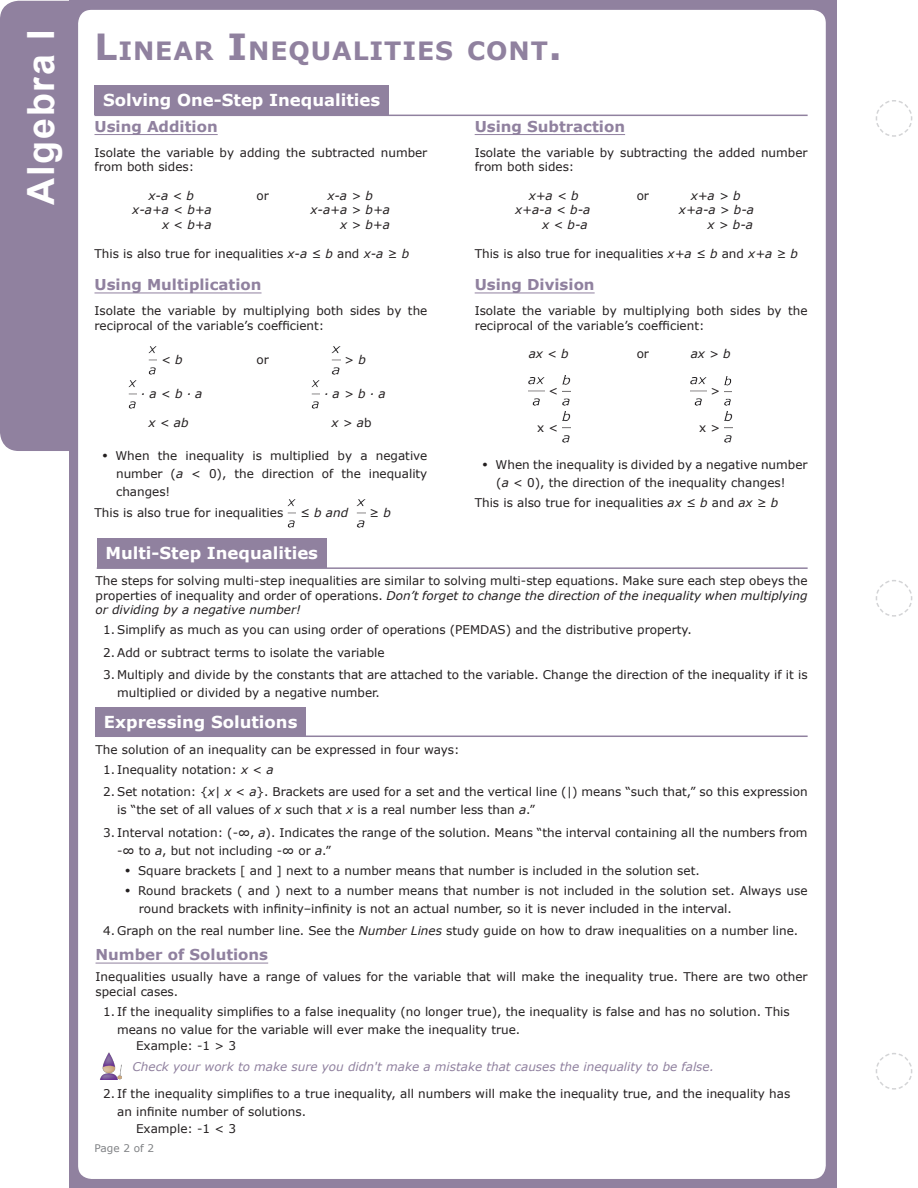
<style>
.page{position:relative;width:918px;height:1188px;background:#fff}
.page>*{position:absolute;margin:0;border:0;box-sizing:border-box;transform-origin:0 0}
.t1{font:700 37.5px "Arial";letter-spacing:.05em;color:#fff}
.t2{font:700 25.2px "Verdana";letter-spacing:.035em;color:#90819f}
.t3{font:700 16.5px "Verdana";color:#fff}
.Subheadings{font:700 15px "Verdana";color:#90819f}
.Numbered{font:12px/18px "Verdana";color:#231f20}
.Content{font:12px/14.4px "Verdana";color:#231f20}
.Bullet2{font:12px/18px "Verdana";color:#231f20}
.Content-2{font:italic 12px "Verdana";color:#231f20}
.Bullet-save_space{font:12px/18px "Verdana";color:#231f20;text-align:justify}
.Bullet{font:12px/18px "Verdana";color:#231f20}
.Wizard{font:italic 12px "Verdana";color:#90819f}
.t4{font:10.5px "Verdana";color:#808285}
.s1{font-size:36px}
.s2{font-style:italic}
.s3{font-style:normal}
.s4{font-family:"Georgia";font-size:15px}
</style>
<div class="page">
<div style="left:1px;top:2px;width:101px;height:448px;background:#90819f;border-radius:18px"></div>
<div style="left:0;top:1px;width:102px;height:450px;border:2px solid #90819f;border-radius:18px"></div>
<div style="left:74px;top:5px;width:756px;height:1178px;background:#fff;border-radius:18px"></div>
<div style="left:69px;top:1px;width:766px;height:1187px;border:9px solid #90819f;border-radius:18px"></div>
<svg style="left:875px;top:100px;width:38px;height:37px"></svg>
<svg style="left:875px;top:580px;width:38px;height:37px"></svg>
<svg style="left:875px;top:1053px;width:38px;height:37px"></svg>
<hr style="left:94px;top:134px;width:124px;height:1px;background:#90819f">
<hr style="left:94px;top:293px;width:168px;height:1px;background:#90819f">
<img style="left:148px;top:346px;width:9px;height:28px">
<img style="left:332px;top:346px;width:8px;height:28px">
<img style="left:128px;top:381px;width:9px;height:28px">
<img style="left:311px;top:381px;width:9px;height:28px">
<img style="left:287px;top:500px;width:9px;height:28px">
<img style="left:357px;top:500px;width:8px;height:28px">
<hr style="left:475px;top:134px;width:150px;height:1px;background:#90819f">
<hr style="left:475px;top:293px;width:120px;height:1px;background:#90819f">
<img style="left:529px;top:378px;width:15px;height:28px">
<img style="left:562px;top:375px;width:8px;height:31px">
<img style="left:691px;top:378px;width:15px;height:28px">
<img style="left:724px;top:377px;width:8px;height:29px">
<img style="left:562px;top:412px;width:8px;height:30px">
<img style="left:724px;top:412px;width:8px;height:30px">
<div style="left:97px;top:538px;width:230px;height:30px;background:#90819f"></div>
<div style="left:94px;top:85px;width:295px;height:30px;background:#90819f"></div>
<hr style="left:95px;top:736px;width:713px;height:1px;background:#90819f">
<div style="left:95px;top:707px;width:211px;height:30px;background:#90819f"></div>
<hr style="left:97px;top:567px;width:711px;height:2px;background:#90819f">
<hr style="left:94px;top:115px;width:714px;height:1px;background:#90819f">
<img style="left:100px;top:1053px;width:22px;height:26px">
<hr style="left:96px;top:963px;width:172px;height:1px;background:#90819f">
<p class="t1" style="left:16px;top:205px;width:177px;rotate:-90deg">Algebra I</p>
<p class="t2" style="left:94px;top:33px;width:469px"><span class="s1">L</span>INEAR <span class="s1">I</span> NEQUALITIES CONT<span class="s1">.</span></p>
<p class="t3" style="left:103px;top:89px;width:279px">Solving One-Step Inequalities</p>
<p class="Subheadings" style="left:94px;top:115px;width:125px">Using Addition</p>
<p class="Content" style="left:94px;top:145px;width:334px">Isolate the variable by adding the subtracted number from both sides:</p>
<p class="Content-2" style="left:148px;top:187px;width:47px">x-a &lt; b</p>
<p class="Content" style="left:257px;top:188px;width:14px">or</p>
<p class="Content-2" style="left:327px;top:187px;width:47px">x-a &gt; b</p>
<p class="Content-2" style="left:132px;top:202px;width:81px">x-a+a &lt; b+a</p>
<p class="Content-2" style="left:310px;top:202px;width:81px">x-a+a &gt; b+a</p>
<p class="Content-2" style="left:162px;top:216px;width:51px">x &lt; b+a</p>
<p class="Content-2" style="left:340px;top:216px;width:51px">x &gt; b+a</p>
<p class="Content" style="left:94px;top:246px;width:316px">This is also true for inequalities <span class="s2">x-a ≤ b</span> and <span class="s2">x-a ≥ b</span></p>
<p class="Subheadings" style="left:94px;top:274px;width:169px">Using Multiplication</p>
<p class="Content" style="left:94px;top:303px;width:334px">Isolate the variable by multiplying both sides by the reciprocal of the variable’s coefficient:</p>
<p class="Content-2" style="left:161px;top:351px;width:23px">&lt; b</p>
<p class="Content" style="left:256px;top:352px;width:14px">or</p>
<p class="Content-2" style="left:344px;top:351px;width:23px">&gt; b</p>
<p class="Content-2" style="left:141px;top:385px;width:63px">· a &lt; b · a</p>
<p class="Content-2" style="left:324px;top:385px;width:63px">· a &gt; b · a</p>
<p class="Content-2" style="left:148px;top:414px;width:42px">x &lt; ab</p>
<p class="Content-2" style="left:332px;top:414px;width:42px">x &gt; a<span class="s3">b</span></p>
<p class="Bullet-save_space" style="left:116px;top:447px;width:313px;text-indent:-14px"><span class="s4">•</span> When the inequality is multiplied by a negative number (<span class="s2">a</span> &lt; 0), the direction of the inequality changes!</p>
<p class="Content" style="left:94px;top:506px;width:190px">This is also true for inequalities</p>
<p class="Content-2" style="left:300px;top:505px;width:50px">≤ b and</p>
<p class="Content-2" style="left:369px;top:505px;width:23px">≥ b</p>
<p class="t3" style="left:105px;top:542px;width:214px">Multi-Step Inequalities</p>
<p class="Subheadings" style="left:475px;top:115px;width:152px">Using Subtraction</p>
<p class="Content" style="left:475px;top:145px;width:334px">Isolate the variable by subtracting the added number from both sides:</p>
<p class="Content-2" style="left:529px;top:187px;width:51px">x+a &lt; b</p>
<p class="Content" style="left:637px;top:188px;width:14px">or</p>
<p class="Content-2" style="left:691px;top:187px;width:51px">x+a &gt; b</p>
<p class="Content-2" style="left:515px;top:202px;width:77px">x+a-a &lt; b-a</p>
<p class="Content-2" style="left:679px;top:202px;width:77px">x+a-a &gt; b-a</p>
<p class="Content-2" style="left:542px;top:216px;width:47px">x &lt; b-a</p>
<p class="Content-2" style="left:708px;top:216px;width:47px">x &gt; b-a</p>
<p class="Content" style="left:475px;top:246px;width:325px">This is also true for inequalities <span class="s2">x+a ≤ b</span> and <span class="s2">x+a ≥ b</span></p>
<p class="Subheadings" style="left:475px;top:274px;width:121px">Using Division</p>
<p class="Content" style="left:475px;top:303px;width:334px">Isolate the variable by multiplying both sides by the reciprocal of the variable’s coefficient:</p>
<p class="Content-2" style="left:529px;top:346px;width:42px">ax &lt; b</p>
<p class="Content" style="left:637px;top:347px;width:14px">or</p>
<p class="Content-2" style="left:691px;top:346px;width:42px">ax &gt; b</p>
<p class="Content" style="left:548px;top:383px;width:11px">&lt;</p>
<p class="Content" style="left:710px;top:383px;width:11px">&gt;</p>
<p class="Content" style="left:537px;top:420px;width:23px">x &lt;</p>
<p class="Content" style="left:699px;top:420px;width:23px">x &gt;</p>
<p class="Bullet" style="left:496px;top:455px;width:313px;text-indent:-14px"><span class="s4">•</span> When the inequality is divided by a negative number (<span class="s2">a</span> &lt; 0), the direction of the inequality changes!</p>
<p class="Content" style="left:475px;top:496px;width:305px">This is also true for inequalities <span class="s2">ax ≤ b</span> and <span class="s2">ax ≥ b</span></p>
<p class="Content" style="left:96px;top:574px;width:714px;text-align:justify">The steps for solving multi-step inequalities are similar to solving multi-step equations. Make sure each step obeys the properties of inequality and order of operations. <span class="s2">Don’t forget to change the direction of the inequality when multiplying or dividing by a negative number!</span></p>
<p class="Numbered" style="left:103px;top:621px;width:590px">1. Simplify as much as you can using order of operations (PEMDAS) and the distributive property.</p>
<p class="Numbered" style="left:103px;top:643px;width:283px">2. Add or subtract terms to isolate the variable</p>
<p class="Numbered" style="left:117px;top:666px;width:692px;text-indent:-14px">3. Multiply and divide by the constants that are attached to the variable. Change the direction of the inequality if it is multiplied or divided by a negative number.</p>
<p class="t3" style="left:104px;top:710px;width:195px">Expressing Solutions</p>
<p class="Content" style="left:96px;top:742px;width:366px">The solution of an inequality can be expressed in four ways:</p>
<p class="Numbered" style="left:103px;top:761px;width:172px">1. Inequality notation: <span class="s2">x</span> &lt; <span class="s2">a</span></p>
<p class="Numbered" style="left:117px;top:783px;width:692px;text-indent:-14px">2. Set notation: {<span class="s2">x</span>| <span class="s2">x</span> &lt; <span class="s2">a</span>}. Brackets are used for a set and the vertical line (|) means “such that,” so this expression is “the set of all values of <span class="s2">x</span> such that <span class="s2">x</span> is a real number less than <span class="s2">a</span>.”</p>
<p class="Numbered" style="left:117px;top:823px;width:692px;text-indent:-14px">3. Interval notation: (-∞, <span class="s2">a</span>). Indicates the range of the solution. Means “the interval containing all the numbers from -∞ to <span class="s2">a</span>, but not including -∞ or <span class="s2">a</span>.”</p>
<p class="Bullet2" style="left:125px;top:861px;width:577px"><span class="s4">•</span> Square brackets [ and ] next to a number means that number is included in the solution set.</p>
<p class="Bullet2" style="left:139px;top:882px;width:670px;text-indent:-14px"><span class="s4">•</span> Round brackets ( and ) next to a number means that number is not included in the solution set. Always use round brackets with infinity–infinity is not an actual number, so it is never included in the interval.</p>
<p class="Numbered" style="left:103px;top:922px;width:697px">4. Graph on the real number line. See the <span class="s2">Number Lines</span> study guide on how to draw inequalities on a number line.</p>
<p class="Subheadings" style="left:96px;top:944px;width:174px">Number of Solutions</p>
<p class="Content" style="left:96px;top:970px;width:714px">Inequalities usually have a range of values for the variable that will make the inequality true. There are two other special cases.</p>
<p class="Numbered" style="left:117px;top:1002px;width:674px;text-indent:-14px">1. If the inequality simplifies to a false inequality (no longer true), the inequality is false and has no solution. This means no value for the variable will ever make the inequality true.</p>
<p class="Content" style="left:136px;top:1039px;width:102px">Example: -1 &gt; 3</p>
<p class="Wizard" style="left:133px;top:1059px;width:583px">Check your work to make sure you didn't make a mistake that causes the inequality to be false.</p>
<p class="Numbered" style="left:117px;top:1085px;width:675px;text-indent:-14px">2. If the inequality simplifies to a true inequality, all numbers will make the inequality true, and the inequality has an infinite number of solutions.</p>
<p class="Content" style="left:136px;top:1121px;width:102px">Example: -1 &lt; 3</p>
<p class="t4" style="left:94px;top:1141px;width:61px">Page 2 of 2</p>
</div>
